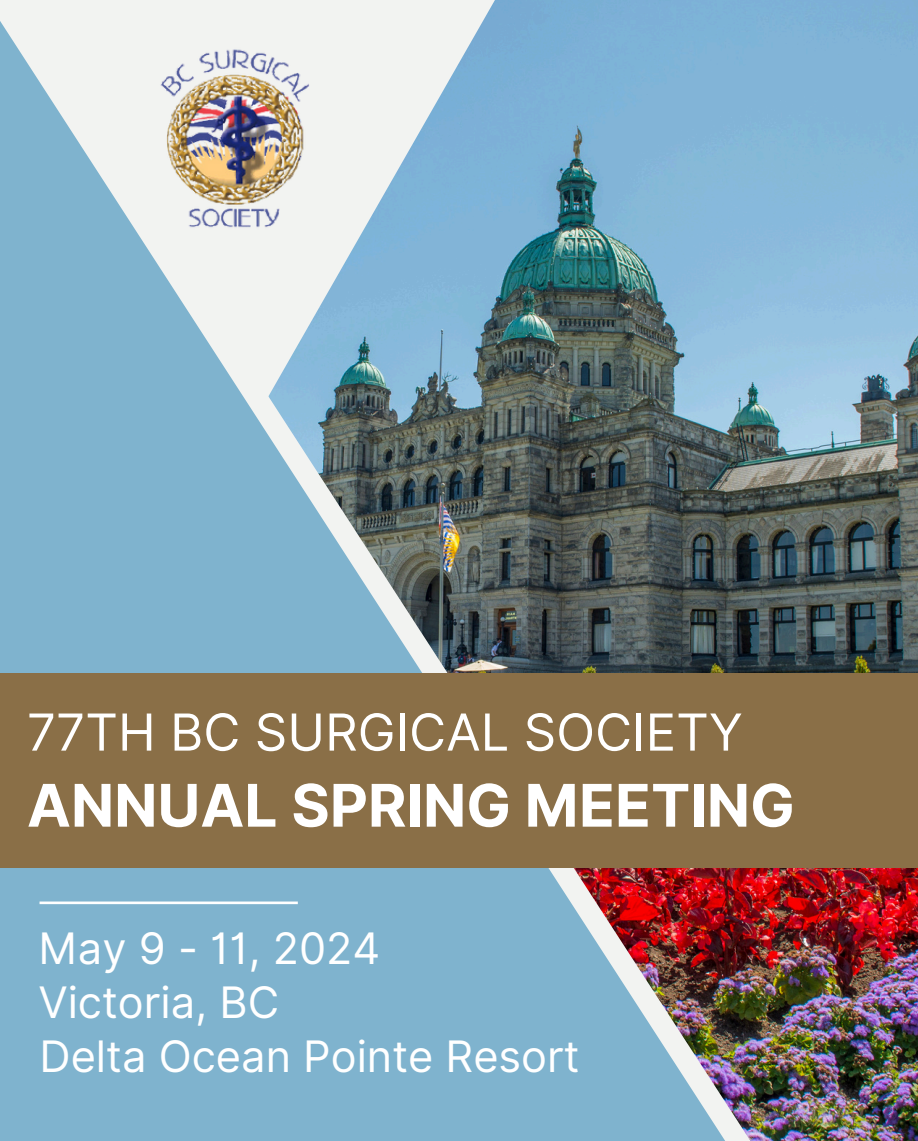
<style>
.page{position:relative;width:918px;height:1141px;background:#fff}
.page>*{position:absolute;margin:0;border:0;box-sizing:border-box;transform-origin:0 0}
.t1{font:700 58.8px "Inter";color:#fff}
.t2{font:50.93px "Inter";color:#fff}
.t3{font:43.4px "Inter";color:#fff}
</style>
<div class="page">
<img style="left:859px;top:69px;width:58px;height:1072px">
<img style="left:0;top:0;width:859px;height:1141px">
<hr style="left:39px;top:901px;width:259px;height:3px;background:#fff">
<div style="left:0;top:673px;width:917px;height:194px;background:#8a6f47"></div>
<img style="left:150px;top:39px;width:175px;height:202px">
<p class="t2" style="left:27px;top:701px;width:717px">77TH BC SURGICAL SOCIETY</p>
<p class="t1" style="left:27px;top:770px;width:769px">ANNUAL SPRING MEETING</p>
<h2 class="t3" style="left:38px;top:922px;width:343px">May 9 - 11, 2024</h2>
<h1 class="t3" style="left:38px;top:976px;width:242px">Victoria, BC</h1>
<p class="t3" style="left:39px;top:1029px;width:541px">Delta Ocean Pointe Resort</p>
</div>
